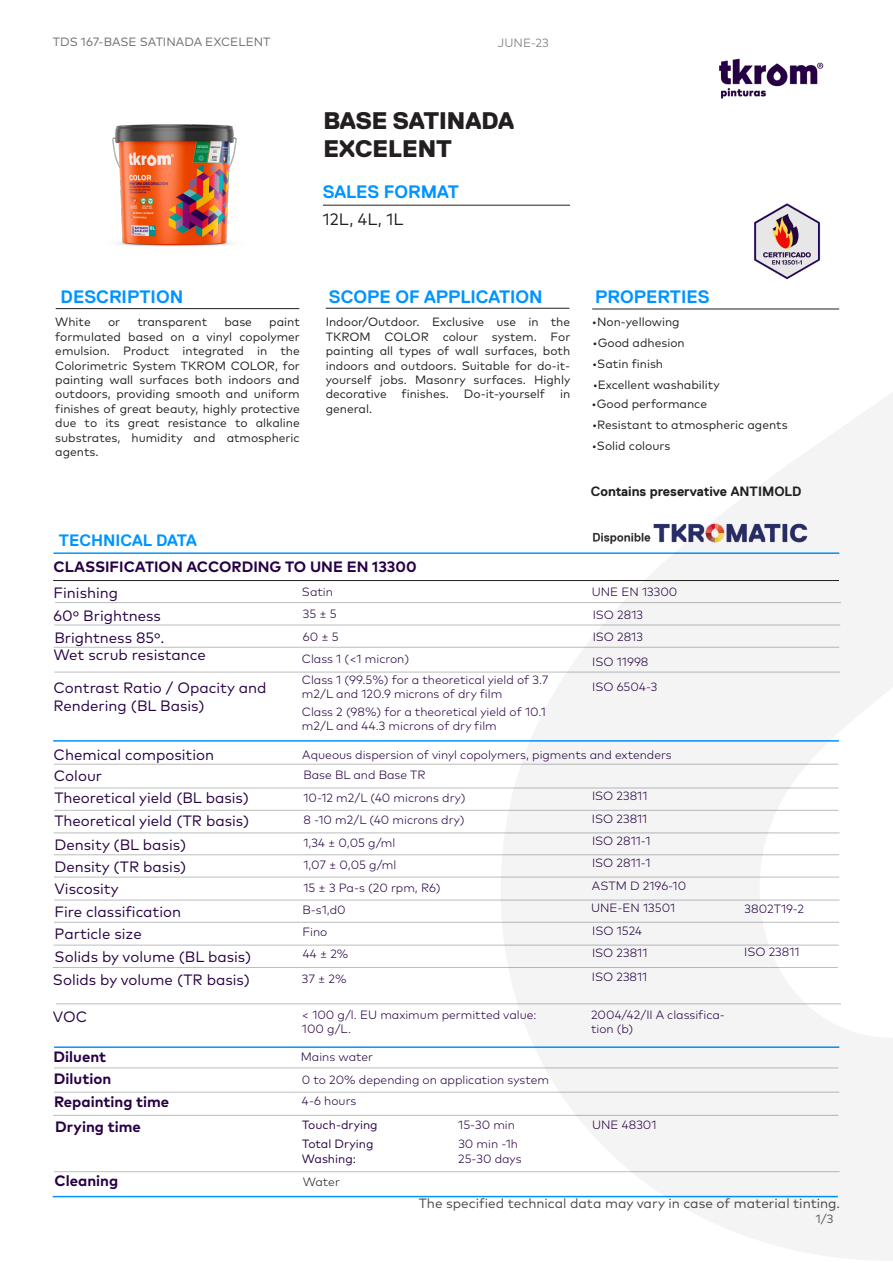
<style>
.page{position:relative;width:893px;height:1263px;background:#fff}
.page>*{position:absolute;margin:0;border:0;box-sizing:border-box;transform-origin:0 0}
.t1{font:800 24px/28.8px "Replica Pro";color:#231f20}
.t2{font:700 18px "Replica";color:#0094ff}
.t3{font:700 16.5px "Replica";color:#0094ff}
.t4{font:16.5px "Mark Pro";color:#231f20}
.t5{font:15px/23px "Mark Pro";color:#270044}
.t6{font:700 15px/23.4px "Mark Pro";color:#270044}
.t7{font:13.5px "Mark Pro";color:#46484a}
.t8{font:700 13.5px "Replica Pro";color:#231f20}
.t9{font:300 12px/14.4px "Mark Pro";color:#270044}
.t10{font:12px/14.4px "Mark Pro";color:#231f20;text-align:justify}
.t11{font:12px/19.5px "Mark Pro";color:#270044}
.t12{font:12px "Mark Pro";color:#6e6e6e}
.t13{font:12px "Mark Pro";color:#8b8d90}
.t14{font:300 12px "Mark Pro";color:#231f20}
.t15{font:12px "Mark Pro";color:#5c5c5f}
</style>
<div class="page">
<img style="left:112px;top:124px;width:125px;height:122px">
<img style="left:754px;top:203px;width:67px;height:76px">
<hr style="left:323px;top:205px;width:247px;height:1px;background:#231f20">
<hr style="left:592px;top:309px;width:247px;height:1px;background:#231f20">
<hr style="left:326px;top:308px;width:243px;height:1px;background:#231f20">
<hr style="left:56px;top:308px;width:243px;height:1px;background:#231f20">
<hr style="left:54px;top:552px;width:785px;height:2px;background:#0094ff">
<hr style="left:53px;top:580px;width:786px;height:1px;background:#231f20">
<hr style="left:55px;top:602px;width:786px;height:1px;background:#bcbdc0">
<hr style="left:54px;top:625px;width:786px;height:1px;background:#bcbdc0">
<hr style="left:54px;top:647px;width:785px;height:1px;background:#bcbdc0">
<hr style="left:53px;top:740px;width:786px;height:2px;background:#0094ff">
<hr style="left:54px;top:764px;width:784px;height:1px;background:#bcbdc0">
<hr style="left:54px;top:788px;width:785px;height:1px;background:#bcbdc0">
<hr style="left:54px;top:810px;width:784px;height:1px;background:#bcbdc0">
<hr style="left:54px;top:854px;width:785px;height:1px;background:#bcbdc0">
<hr style="left:54px;top:877px;width:785px;height:1px;background:#bcbdc0">
<hr style="left:54px;top:900px;width:786px;height:1px;background:#bcbdc0">
<hr style="left:54px;top:922px;width:785px;height:1px;background:#bcbdc0">
<hr style="left:54px;top:1046px;width:785px;height:2px;background:#0094ff">
<hr style="left:54px;top:833px;width:786px;height:1px;background:#bcbdc0">
<hr style="left:54px;top:945px;width:785px;height:1px;background:#bcbdc0">
<hr style="left:54px;top:1068px;width:784px;height:1px;background:#bcbdc0">
<hr style="left:54px;top:1092px;width:785px;height:1px;background:#bcbdc0">
<hr style="left:53px;top:1115px;width:786px;height:1px;background:#bcbdc0">
<hr style="left:54px;top:1171px;width:786px;height:1px;background:#bcbdc0">
<hr style="left:54px;top:672px;width:786px;height:1px;background:#bcbdc0">
<hr style="left:53px;top:967px;width:785px;height:1px;background:#bcbdc0">
<hr style="left:56px;top:1003px;width:785px;height:1px;background:#bcbdc0">
<img style="left:719px;top:58px;width:105px;height:41px">
<hr style="left:53px;top:1196px;width:785px;height:1px;background:#0094ff">
<svg style="left:501px;top:393px;width:392px;height:868px;fill:#f4f4f4"></svg>
<p class="t12" style="left:53px;top:33px;width:219px">TDS 167-BASE SATINADA EXCELENT</p>
<p class="t13" style="left:498px;top:34px;width:53px">JUNE-23</p>
<h1 class="t1" style="left:323px;top:106px;width:192px">BASE SATINADA<br>EXCELENT</h1>
<h2 class="t2" style="left:323px;top:182px;width:138px">SALES FORMAT</h2>
<h3 class="t4" style="left:323px;top:206px;width:82px">12L, 4L, 1L</h3>
<h2 class="t2" style="left:61px;top:287px;width:124px">DESCRIPTION</h2>
<h2 class="t2" style="left:329px;top:287px;width:215px">SCOPE OF APPLICATION</h2>
<p class="t10" style="left:55px;top:314px;width:246px;text-indent:214px">paint formulated based on a vinyl copolymer emulsion. Product integrated in the Colorimetric System TKROM COLOR, for painting wall surfaces both indoors and outdoors, providing smooth and uniform finishes of great beauty, highly protective due to its great resistance to alkaline substrates, humidity and atmospheric agents.</p>
<p class="t10" style="left:326px;top:314px;width:246px">Indoor/Outdoor. Exclusive use in the TKROM COLOR colour system. For painting all types of wall surfaces, both indoors and outdoors. Suitable for do-it&shy;yourself jobs. Masonry surfaces. Highly decorative finishes.</p>
<p class="t10" style="left:55px;top:314px;width:37px">White</p>
<p class="t10" style="left:108px;top:314px;width:14px">or</p>
<p class="t10" style="left:137px;top:314px;width:71px">transparent</p>
<p class="t10" style="left:224px;top:314px;width:29px">base</p>
<p class="t10" style="left:464px;top:386px;width:108px">Do-it-yourself in</p>
<p class="t10" style="left:326px;top:400px;width:48px">general.</p>
<h2 class="t2" style="left:595px;top:287px;width:116px">PROPERTIES</h2>
<p class="t10" style="left:592px;top:314px;width:89px">•Non-yellowing</p>
<p class="t10" style="left:592px;top:335px;width:94px">•Good adhesion</p>
<p class="t10" style="left:592px;top:356px;width:73px">•Satin finish</p>
<p class="t10" style="left:593px;top:377px;width:129px">•Excellent washability</p>
<p class="t10" style="left:592px;top:396px;width:117px">•Good performance</p>
<p class="t10" style="left:592px;top:417px;width:197px">•Resistant to atmospheric agents</p>
<p class="t10" style="left:592px;top:438px;width:80px">•Solid colours</p>
<p class="t8" style="left:591px;top:484px;width:212px">Contains preservative ANTIMOLD</p>
<h3 class="t3" style="left:59px;top:531px;width:139px">TECHNICAL DATA</h3>
<p class="t6" style="left:54px;top:554px;width:365px">CLASSIFICATION ACCORDING TO UNE EN 13300</p>
<p class="t5" style="left:54px;top:580px;width:109px">Finishing<br>60º Brightness</p>
<p class="t9" style="left:302px;top:579px;width:36px;line-height:23px">Satin<br>35 ± 5</p>
<p class="t9" style="left:592px;top:579px;width:87px;line-height:23.1px">UNE EN 13300<br>ISO 2813</p>
<p class="t5" style="left:54px;top:625px;width:112px">Brightness 85º.</p>
<p class="t5" style="left:54px;top:678px;width:214px;line-height:18px">Contrast Ratio / Opacity and<br>Rendering (BL Basis)</p>
<p class="t9" style="left:593px;top:628px;width:52px">ISO 2813</p>
<p class="t9" style="left:303px;top:628px;width:37px">60 ± 5</p>
<p class="t9" style="left:302px;top:671px;width:248px">Class 1 (99.5%) for a theoretical yield of 3.7 m2/L and 120.9 microns of dry film</p>
<p class="t5" style="left:54px;top:642px;width:154px">Wet scrub resistance</p>
<p class="t9" style="left:302px;top:651px;width:109px">Class 1 (&lt;1 micron)</p>
<p class="t9" style="left:592px;top:653px;width:58px">ISO 11998</p>
<p class="t9" style="left:592px;top:678px;width:67px">ISO 6504-3</p>
<p class="t9" style="left:302px;top:703px;width:245px">Class 2 (98%) for a theoretical yield of 10.1 m2/L and 44.3 microns of dry film</p>
<p class="t5" style="left:54px;top:742px;width:162px">Chemical composition</p>
<p class="t9" style="left:302px;top:746px;width:371px">Aqueous dispersion of vinyl copolymers, pigments and extenders</p>
<p class="t5" style="left:54px;top:764px;width:196px;line-height:21.1px">Colour<br>Theoretical yield (BL basis)</p>
<p class="t9" style="left:303px;top:762px;width:164px;line-height:22.6px">Base BL and Base TR<br>10-12 m2/L (40 microns dry)</p>
<p class="t9" style="left:592px;top:788px;width:57px">ISO 23811</p>
<p class="t5" style="left:55px;top:808px;width:196px">Theoretical yield (TR basis)</p>
<p class="t9" style="left:303px;top:812px;width:163px">8 -10 m2/L (40 microns dry)</p>
<p class="t9" style="left:592px;top:810px;width:57px">ISO 23811</p>
<p class="t5" style="left:55px;top:832px;width:133px">Density (BL basis)</p>
<p class="t5" style="left:54px;top:854px;width:133px;line-height:22.5px">Density (TR basis)<br>Viscosity</p>
<p class="t9" style="left:303px;top:830px;width:94px;line-height:22.4px">1,34 ± 0,05 g/ml<br>1,07 ± 0,05 g/ml</p>
<p class="t9" style="left:592px;top:828px;width:60px;line-height:22.4px">ISO 2811-1<br>ISO 2811-1</p>
<p class="t9" style="left:303px;top:879px;width:139px">15 ± 3 Pa-s (20 rpm, R6)</p>
<p class="t9" style="left:592px;top:877px;width:96px">ASTM D 2196-10</p>
<p class="t5" style="left:55px;top:899px;width:128px">Fire classification</p>
<p class="t9" style="left:302px;top:901px;width:45px">B-s1,d0</p>
<p class="t9" style="left:591px;top:900px;width:86px">UNE-EN 13501</p>
<p class="t9" style="left:745px;top:901px;width:61px">3802T19-2</p>
<p class="t5" style="left:55px;top:921px;width:89px">Particle size</p>
<p class="t9" style="left:302px;top:924px;width:26px">Fino</p>
<p class="t9" style="left:592px;top:922px;width:52px">ISO 1524</p>
<p class="t5" style="left:55px;top:944px;width:198px">Solids by volume (BL basis)</p>
<p class="t9" style="left:303px;top:946px;width:47px">44 ± 2%</p>
<p class="t9" style="left:592px;top:945px;width:57px">ISO 23811</p>
<p class="t9" style="left:744px;top:944px;width:57px">ISO 23811</p>
<p class="t5" style="left:53px;top:967px;width:199px">Solids by volume (TR basis)</p>
<p class="t9" style="left:302px;top:970px;width:46px">37 ± 2%</p>
<p class="t9" style="left:592px;top:968px;width:57px">ISO 23811</p>
<p class="t5" style="left:53px;top:1004px;width:36px">VOC</p>
<p class="t9" style="left:302px;top:1006px;width:236px">&lt; 100 g/l. EU maximum permitted value:<br>100 g/L.</p>
<p class="t9" style="left:591px;top:1006px;width:135px">2004/42/II A classifica&shy;tion (b)</p>
<p class="t6" style="left:54px;top:1044px;width:54px">Diluent</p>
<p class="t9" style="left:301px;top:1048px;width:74px">Mains water</p>
<p class="t6" style="left:54px;top:1065px;width:117px">Dilution<br>Repainting time</p>
<p class="t9" style="left:302px;top:1068px;width:249px;line-height:21.3px">0 to 20% depending on application system<br>4-6 hours</p>
<p class="t6" style="left:55px;top:1114px;width:87px">Drying time</p>
<p class="t11" style="left:302px;top:1113px;width:77px">Touch-drying<br>Total Drying</p>
<p class="t11" style="left:302px;top:1148px;width:55px">Washing:</p>
<p class="t9" style="left:458px;top:1116px;width:58px">15-30 min</p>
<p class="t9" style="left:592px;top:1116px;width:66px">UNE 48301</p>
<p class="t9" style="left:458px;top:1135px;width:65px;line-height:14.9px">30 min -1h<br>25-30 days</p>
<p class="t6" style="left:55px;top:1167px;width:65px">Cleaning</p>
<p class="t14" style="left:303px;top:1173px;width:39px">Water</p>
<p class="t7" style="left:419px;top:1193px;width:423px">The specified technical data may vary in case of material tinting.</p>
<p class="t15" style="left:816px;top:1210px;width:19px">1/3</p>
</div>
